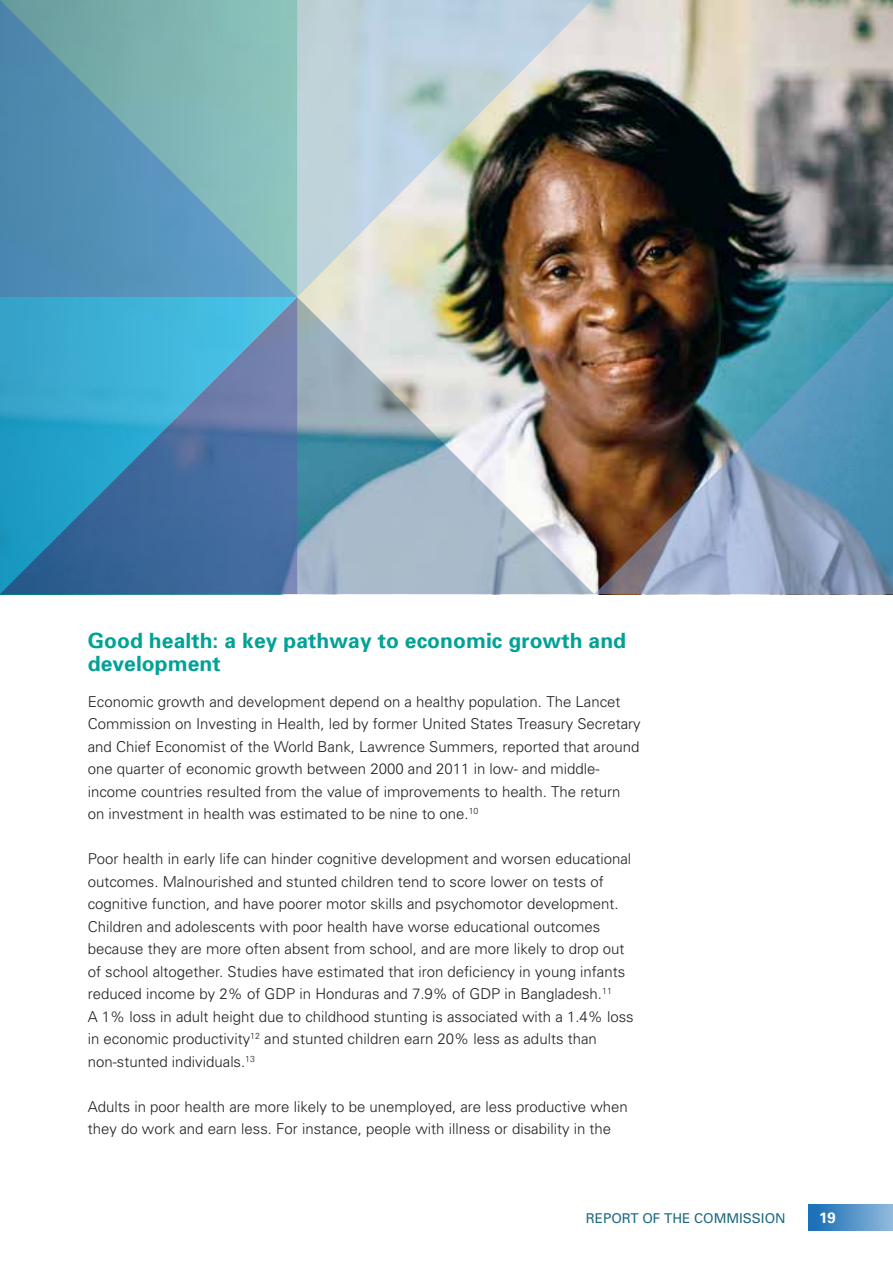
<style>
.page{position:relative;width:893px;height:1263px;background:#fff}
.page>*{position:absolute;margin:0;border:0;box-sizing:border-box;transform-origin:0 0}
.t1{font:700 21px/22.5px "Univers";letter-spacing:.005em;color:#00a295}
.t2{font:300 15px/22.5px "Univers";color:#231f20}
.t3{font:700 15px "Univers";color:#fff}
.t4{font:13.5px "Univers";color:#1c6881}
</style>
<div class="page">
<div style="left:808px;top:1204px;width:85px;height:27px;background:linear-gradient(to right,#136ab5,#92badc)"></div>
<img style="left:606px;top:0;width:287px;height:282px">
<img style="left:594px;top:282px;width:299px;height:312px">
<img style="left:297px;top:0;width:309px;height:297px">
<svg style="left:0;top:0;width:297px;height:594px;background:#5397b6"></svg>
<img style="left:297px;top:297px;width:297px;height:297px">
<h1 class="t1" style="left:88px;top:629px;width:540px">Good health: a key pathway to economic growth and development</h1>
<p class="t2" style="left:88px;top:690px;width:554px">Economic growth and development depend on a healthy population. The Lancet Commission on Investing in Health, led by former United States Treasury Secretary and Chief Economist of the World Bank, Lawrence Summers, reported that around one quarter of economic growth between 2000 and 2011 in low- and middle&shy;income countries resulted from the value of improvements to health. The return on investment in health was estimated to be nine to one.<sup>10</sup></p>
<p class="t2" style="left:88px;top:847px;width:548px">Poor health in early life can hinder cognitive development and worsen educational outcomes. Malnourished and stunted children tend to score lower on tests of cognitive function, and have poorer motor skills and psychomotor development.<br>Children and adolescents with poor health have worse educational outcomes because they are more often absent from school, and are more likely to drop out of school altogether. Studies have estimated that iron deficiency in young infants reduced income by 2% of GDP in Honduras and 7.9% of GDP in Bangladesh.<sup>11<br></sup>A 1% loss in adult height due to childhood stunting is associated with a 1.4% loss in economic productivity<sup>12</sup> and stunted children earn 20% less as adults than non-stunted individuals.<sup>13</sup></p>
<p class="t2" style="left:88px;top:1095px;width:542px">Adults in poor health are more likely to be unemployed, are less productive when they do work and earn less. For instance, people with illness or disability in the</p>
<p class="t4" style="left:586px;top:1210px;width:201px">REPORT OF THE COMMISSION</p>
<p class="t3" style="left:819px;top:1208px;width:18px">19</p>
</div>
